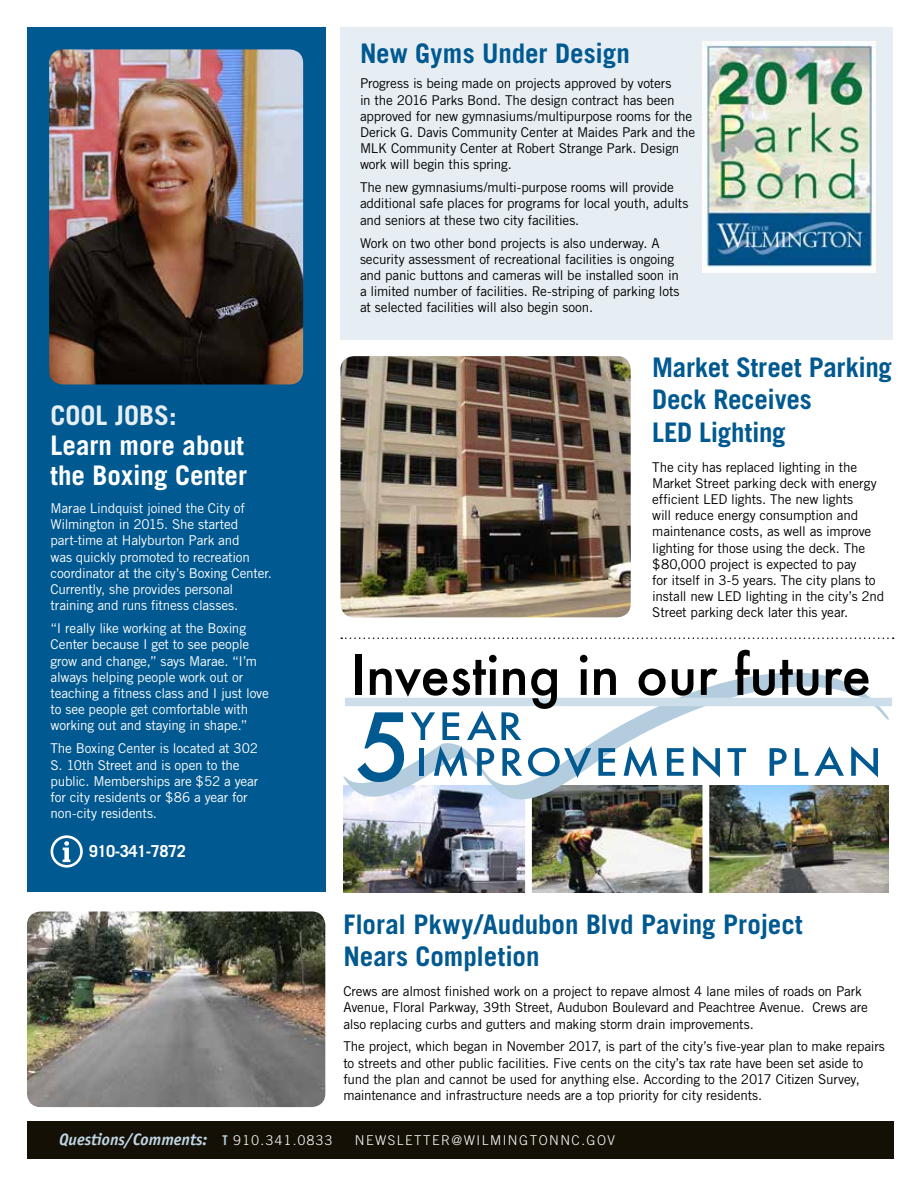
<style>
.page{position:relative;width:918px;height:1188px;background:#fff}
.page>*{position:absolute;margin:0;border:0;box-sizing:border-box;transform-origin:0 0}
.t1{font:700 27px/32.4px "Trade Gothic";letter-spacing:-.005em;color:#005990}
.t2{font:700 27px/30px "Trade Gothic";color:#fff}
.t3{font:700 27px "Trade Gothic";color:#e6eef4}
.t4{font:italic 700 16.5px "Officina San ITC";color:#bfd5e3}
.t5{font:700 16.5px "Trade Gothic";letter-spacing:-.03em;color:#fff}
.t6{font:13.5px/16.2px "Trade Gothic";letter-spacing:-.015em;color:#000}
.t7{font:13.5px/16.2px "Trade Gothic";letter-spacing:-.015em;color:#fff}
.t8{font:300 13.5px "Trade Gothic";letter-spacing:.11em;color:#fff}
.s1{font-family:"Trade Gothic Bold Cond Twenty";font-weight:400;font-style:normal;font-size:13.5px;color:#b3cdde}
.s2{font-family:"Trade Gothic";font-weight:300;font-style:normal;font-size:13.5px;color:#fff}
</style>
<div class="page">
<div style="left:340px;top:27px;width:553px;height:313px;background:#e6eef4"></div>
<div style="left:27px;top:27px;width:298px;height:865px;background:#005990"></div>
<img style="left:49px;top:49px;width:254px;height:335px">
<div style="left:27px;top:1121px;width:866px;height:38px;background:#141006"></div>
<img style="left:343px;top:803px;width:182px;height:89px">
<img style="left:532px;top:803px;width:357px;height:89px">
<div style="left:355px;top:654px;width:6px;height:41px;background:#000"></div>
<svg style="left:370px;top:655px;width:127px;height:17px"></svg>
<svg style="left:503px;top:669px;width:21px;height:3px"></svg>
<svg style="left:580px;top:655px;width:8px;height:17px"></svg>
<svg style="left:594px;top:669px;width:21px;height:3px"></svg>
<svg style="left:643px;top:669px;width:18px;height:3px"></svg>
<svg style="left:343px;top:672px;width:547px;height:131px"></svg>
<svg style="left:701px;top:669px;width:16px;height:26px"></svg>
<svg style="left:672px;top:669px;width:21px;height:27px"></svg>
<svg style="left:735px;top:650px;width:83px;height:46px"></svg>
<svg style="left:826px;top:669px;width:43px;height:27px"></svg>
<svg style="left:434px;top:746px;width:33px;height:31px"></svg>
<hr style="left:420px;top:748px;width:4px;height:28px;background:#005990">
<svg style="left:357px;top:712px;width:47px;height:70px"></svg>
<svg style="left:477px;top:748px;width:17px;height:28px"></svg>
<svg style="left:528px;top:748px;width:63px;height:30px"></svg>
<svg style="left:598px;top:748px;width:17px;height:28px"></svg>
<div style="left:345px;top:698px;width:547px;height:8px;background:#ccdee9"></div>
<svg style="left:531px;top:669px;width:26px;height:40px"></svg>
<div style="left:702px;top:779px;width:7px;height:118px;background:#fff"></div>
<img style="left:27px;top:911px;width:298px;height:196px">
<img style="left:340px;top:356px;width:291px;height:261px">
<img style="left:703px;top:42px;width:172px;height:231px">
<svg style="left:341px;top:638px;width:553px;height:1px"></svg>
<svg style="left:51px;top:835px;width:32px;height:33px"></svg>
<h1 class="t1" style="left:360px;top:37px;width:272px">New Gyms Under Design</h1>
<h1 class="t3" style="left:51px;top:398px;width:128px">COOL JOBS:</h1>
<h1 class="t2" style="left:51px;top:430px;width:198px">Learn more about the Boxing Center</h1>
<p class="t7" style="left:51px;top:500px;width:223px">Marae Lindquist joined the City of Wilmington in 2015. She started part-time at Halyburton Park and<br>was quickly promoted to recreation coordinator at the city’s Boxing Center.<br>Currently, she provides personal training and runs fitness classes.</p>
<p class="t7" style="left:51px;top:620px;width:220px">“I really like working at the Boxing Center because I get to see people grow and change,” says Marae. “I’m always helping people work out or teaching a fitness class and I just love to see people get comfortable with working out and staying in shape.”</p>
<p class="t7" style="left:51px;top:740px;width:209px">The Boxing Center is located at 302<br>S. 10th Street and is open to the public. Memberships are $52 a year for city residents or $86 a year for non-city residents.</p>
<p class="t5" style="left:89px;top:841px;width:99px">910-341-7872</p>
<p class="t6" style="left:360px;top:75px;width:337px">Progress is being made on projects approved by voters<br>in the 2016 Parks Bond. The design contract has been approved for new gymnasiums/multipurpose rooms for the Derick G. Davis Community Center at Maides Park and the MLK Community Center at Robert Strange Park. Design work will begin this spring.</p>
<p class="t6" style="left:360px;top:179px;width:330px">The new gymnasiums/multi-purpose rooms will provide additional safe places for programs for local youth, adults and seniors at these two city facilities.</p>
<p class="t6" style="left:360px;top:235px;width:321px">Work on two other bond projects is also underway. A security assessment of recreational facilities is ongoing and panic buttons and cameras will be installed soon in a limited number of facilities. Re-striping of parking lots at selected facilities will also begin soon.</p>
<h1 class="t1" style="left:652px;top:351px;width:241px">Market Street Parking<br>Deck Receives<br>LED Lighting</h1>
<p class="t6" style="left:652px;top:459px;width:233px">The city has replaced lighting in the Market Street parking deck with energy efficient LED lights. The new lights<br>will reduce energy consumption and maintenance costs, as well as improve lighting for those using the deck. The $80,000 project is expected to pay<br>for itself in 3-5 years. The city plans to install new LED lighting in the city’s 2nd Street parking deck later this year.</p>
<h1 class="t1" style="left:343px;top:908px;width:461px">Floral Pkwy/Audubon Blvd Paving Project<br>Nears Completion</h1>
<p class="t6" style="left:343px;top:983px;width:526px">Crews are almost finished work on a project to repave almost 4 lane miles of roads on Park<br>Avenue, Floral Parkway, 39th Street, Audubon Boulevard and Peachtree Avenue. Crews are also replacing curbs and gutters and making storm drain improvements.</p>
<p class="t6" style="left:343px;top:1038px;width:543px">The project, which began in November 2017, is part of the city’s five-year plan to make repairs to streets and other public facilities. Five cents on the city’s tax rate have been set aside to fund the plan and cannot be used for anything else. According to the 2017 Citizen Survey, maintenance and infrastructure needs are a top priority for city residents.</p>
<p class="t4" style="left:59px;top:1129px;width:275px">Questions/Comments: <span class="s1">T</span> <span class="s2">910.341.0833</span></p>
<p class="t8" style="left:355px;top:1132px;width:262px">NEWSLETTER@WILMINGTONNC.GOV</p>
</div>
